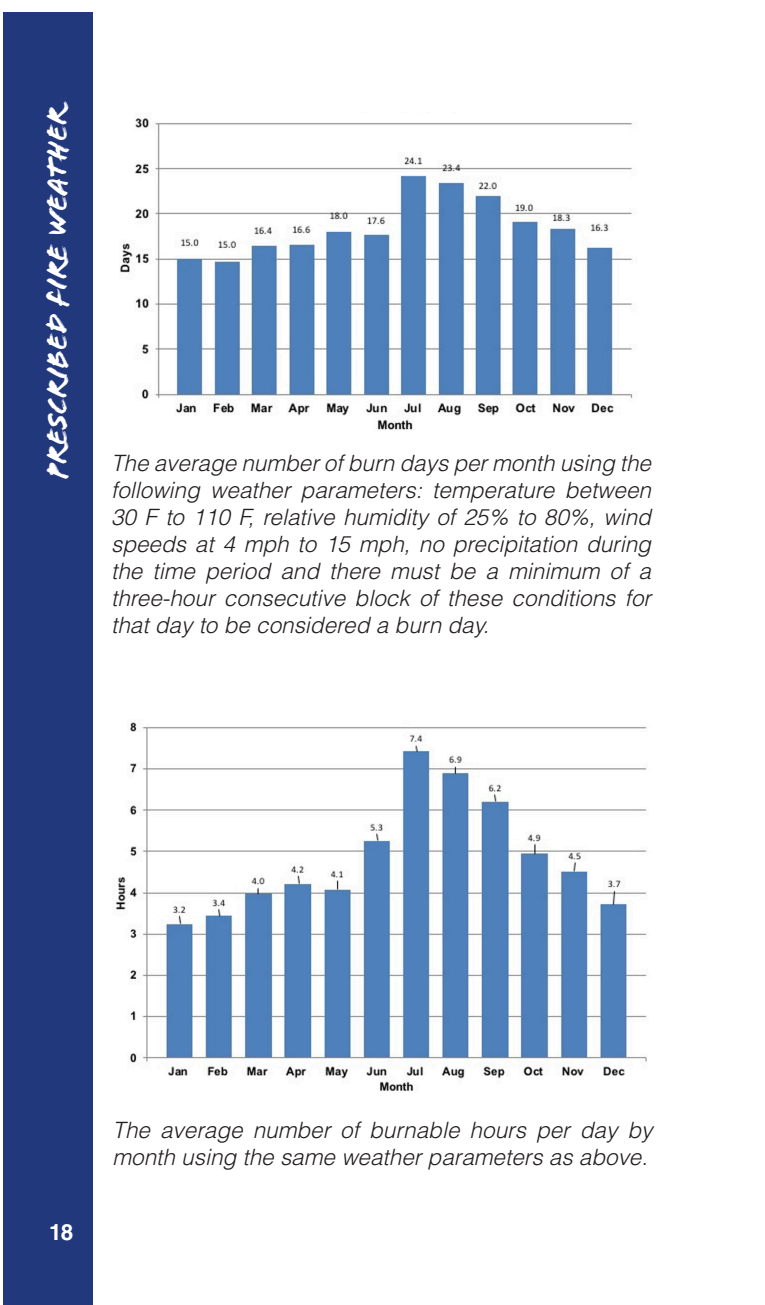
<style>
.page{position:relative;width:765px;height:1305px;background:#fff}
.page>*{position:absolute;margin:0;border:0;box-sizing:border-box;transform-origin:0 0}
.Subhead_1{font:30px "Flood Std";color:#fff}
.Text{font:italic 300 22.5px/27px "Helvetica LT Std";color:#231f20;text-align:justify}
.Text-2{font:700 22.5px "Helvetica LT Std";color:#fff}
</style>
<div class="page">
<div style="left:3px;top:12px;width:90px;height:1293px;background:#22387d"></div>
<img style="left:120px;top:118px;width:513px;height:312px">
<img style="left:115px;top:722px;width:532px;height:369px">
<p class="Subhead_1" style="left:40px;top:479px;width:379px;rotate:-90deg">Prescribed Fire Weather</p>
<p class="Text" style="left:111px;top:449px;width:542px">The average number of burn days per month using the following weather parameters: temperature between 30 F to 110 F, relative humidity of 25% to 80%, wind speeds at 4 mph to 15 mph, no precipitation during the time period and there must be a minimum of a three-hour consecutive block of these conditions for that day to be considered a burn day.</p>
<p class="Text-2" style="left:49px;top:1219px;width:26px">18</p>
<p class="Text" style="left:112px;top:1117px;width:541px">The average number of burnable hours per day by month using the same weather parameters as above.</p>
</div>
